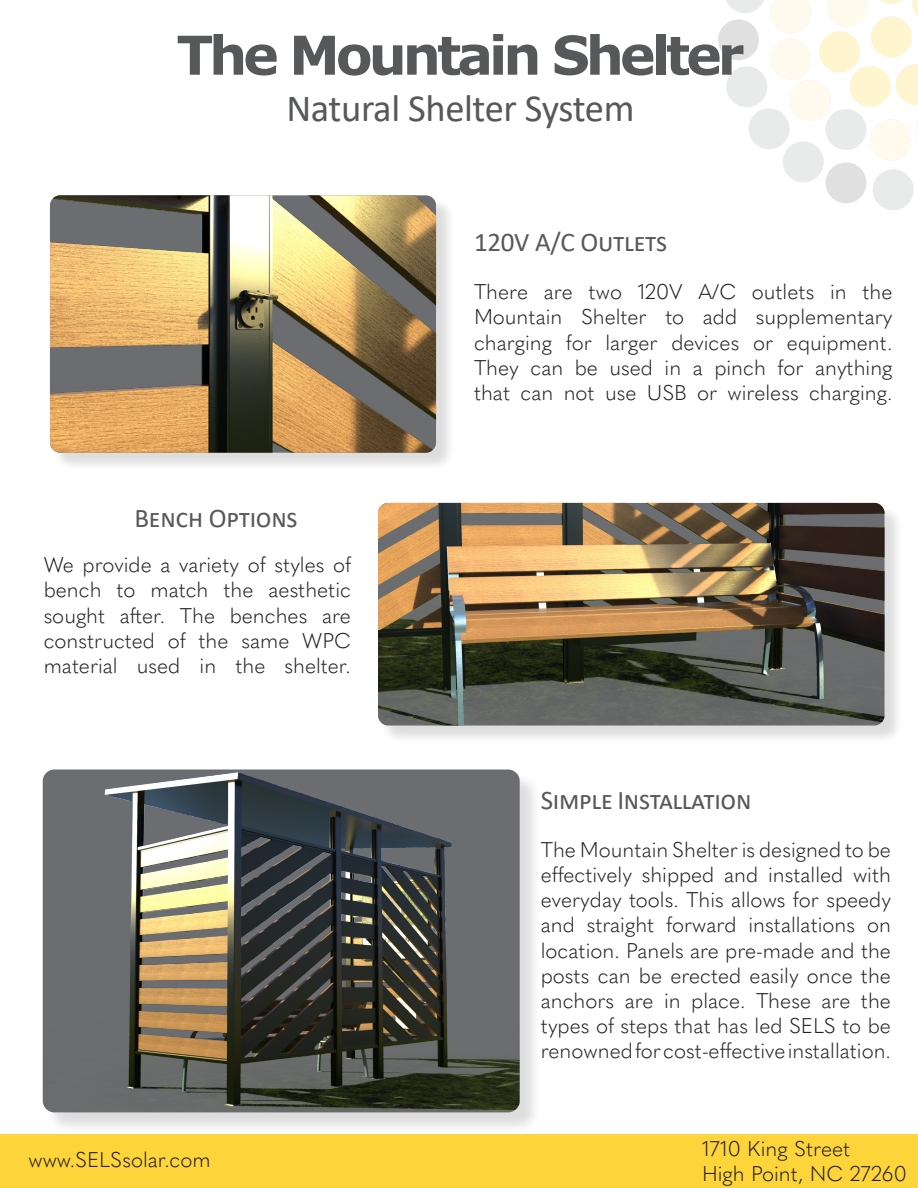
<style>
.page{position:relative;width:918px;height:1188px;background:#fff}
.page>*{position:absolute;margin:0;border:0;box-sizing:border-box;transform-origin:0 0}
.t1{font:700 53.55px "Verdana";letter-spacing:-.075em;color:#57585a}
.t2{font:38.55px "Calibri";letter-spacing:-.01em;color:#57585a}
.Secondady_subtitles{font:27px "Calibri";letter-spacing:-.01em;color:#57585a}
.t3{font:300 21px/25.2px "Quasimoda";color:#231f20;text-align:justify}
</style>
<div class="page">
<img style="left:719px;top:0;width:199px;height:209px">
<div style="left:0;top:1134px;width:918px;height:54px;background:#fed43b"></div>
<div style="left:52px;top:198px;width:403px;height:273px;background:#231f20;opacity:.15"></div>
<img style="left:50px;top:195px;width:386px;height:258px">
<div style="left:380px;top:505px;width:524px;height:239px;background:#231f20;opacity:.15"></div>
<img style="left:378px;top:503px;width:507px;height:223px">
<div style="left:45px;top:772px;width:496px;height:362px;background:#231f20;opacity:.15"></div>
<img style="left:44px;top:770px;width:475px;height:342px">
<p class="t1" style="left:177px;top:17px;width:569px">The Mountain Shelter</p>
<p class="t2" style="left:286px;top:81px;width:350px">Natural Shelter System</p>
<p class="Secondady_subtitles" style="left:474px;top:224px;width:195px">120V A/C Outlets</p>
<p class="Secondady_subtitles" style="left:135px;top:500px;width:165px">Bench Options</p>
<p class="t3" style="left:44px;top:551px;width:309px">We provide a variety of styles of bench to match the aesthetic sought after. The benches are constructed of the same WPC material used in the shelter.</p>
<p class="t3" style="left:474px;top:278px;width:420px">There are two 120V A/C outlets in the Mountain Shelter to add supplementary charging for larger devices or equipment.<br>They can be used in a pinch for anything that can not use USB or wireless charging.</p>
<p class="Secondady_subtitles" style="left:541px;top:782px;width:212px">Simple Installation</p>
<p class="t3" style="left:541px;top:836px;width:352px">The Mountain Shelter is designed to be effectively shipped and installed with everyday tools. This allows for speedy and straight forward installations on location. Panels are pre-made and the posts can be erected easily once the anchors are in place. These are the types of steps that has led SELS to be renowned for cost-effective installation.</p>
<p class="t3" style="left:28px;top:1146px;width:184px">www.SELSsolar.com</p>
<p class="t3" style="left:702px;top:1134px;width:150px">1710 King Street</p>
<p class="t3" style="left:702px;top:1159px;width:206px">High Point, NC 27260</p>
</div>
